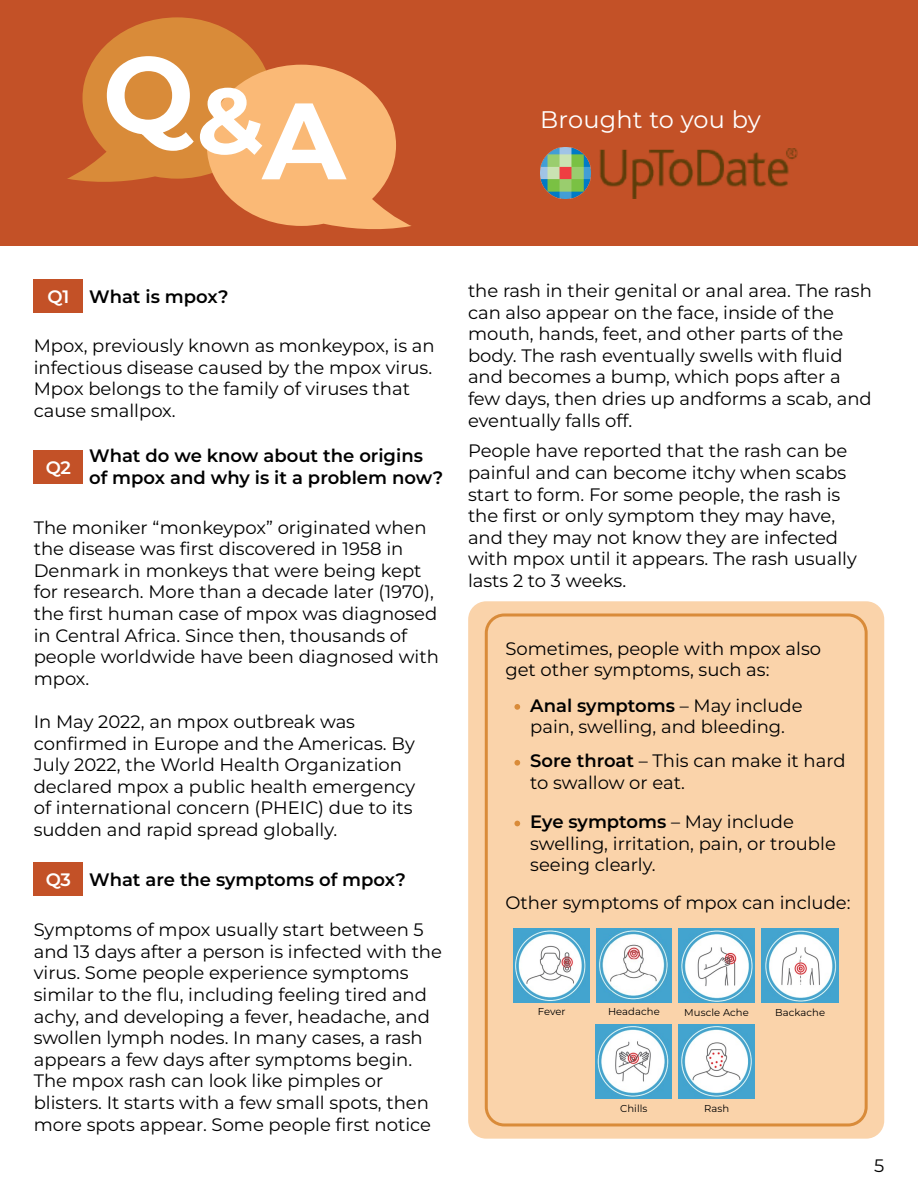
<style>
.page{position:relative;width:918px;height:1188px;background:#fff}
.page>*{position:absolute;margin:0;border:0;box-sizing:border-box;transform-origin:0 0}
.t1{font:700 108.45px "Montserrat";color:#fff}
.t2{font:24px "Montserrat";letter-spacing:.01em;color:#fff}
.t3{font:18px/21.6px "Montserrat";color:#000}
.t4{font:600 18px/21.6px "Montserrat";color:#000}
.t5{font:600 18px "Montserrat";color:#fff}
.t6{font:10.05px "Montserrat";letter-spacing:.01em;color:#000}
.s1{font-size:93.15px}
.s2{font-weight:600}
</style>
<div class="page">
<div style="left:468px;top:601px;width:416px;height:538px;background:#fad3aa;border-radius:18px"></div>
<div style="left:0;top:0;width:918px;height:245px;background:#c35127"></div>
<svg style="left:67px;top:17px;width:344px;height:212px"></svg>
<img style="left:600px;top:149px;width:198px;height:49px">
<img style="left:540px;top:148px;width:50px;height:50px">
<div style="left:34px;top:280px;width:49px;height:33px;background:#c35127"></div>
<div style="left:34px;top:863px;width:49px;height:33px;background:#c35127"></div>
<div style="left:34px;top:450px;width:49px;height:34px;background:#c35127"></div>
<div style="left:485px;top:614px;width:383px;height:512px;border:3px solid #d98b39;border-radius:18px"></div>
<img style="left:514px;top:929px;width:76px;height:73px">
<img style="left:762px;top:929px;width:77px;height:74px">
<img style="left:596px;top:929px;width:76px;height:74px">
<img style="left:596px;top:1024px;width:76px;height:74px">
<img style="left:678px;top:929px;width:77px;height:74px">
<img style="left:678px;top:1024px;width:77px;height:74px">
<svg style="left:514px;top:704px;width:6px;height:6px"></svg>
<svg style="left:514px;top:760px;width:6px;height:6px"></svg>
<svg style="left:514px;top:821px;width:6px;height:5px"></svg>
<h1 class="t1" style="left:103px;top:46px;width:244px">Q<span class="s1">&amp;</span>A</h1>
<h2 class="t2" style="left:540px;top:103px;width:222px">Brought to you by</h2>
<p class="t5" style="left:47px;top:285px;width:23px">Q1</p>
<p class="t4" style="left:89px;top:285px;width:141px">What is mpox?</p>
<p class="t3" style="left:34px;top:334px;width:402px">Mpox, previously known as monkeypox, is an infectious disease caused by the mpox virus.<br>Mpox belongs to the family of viruses that cause smallpox.</p>
<p class="t5" style="left:46px;top:455px;width:27px">Q2</p>
<p class="t4" style="left:89px;top:445px;width:356px">What do we know about the origins of mpox and why is it a problem now?</p>
<p class="t3" style="left:34px;top:516px;width:407px">The moniker “monkeypox” originated when the disease was first discovered in 1958 in Denmark in monkeys that were being kept for research. More than a decade later (1970), the first human case of mpox was diagnosed in Central Africa. Since then, thousands of people worldwide have been diagnosed with mpox.</p>
<p class="t3" style="left:34px;top:710px;width:383px">In May 2022, an mpox outbreak was confirmed in Europe and the Americas. By July 2022, the World Health Organization declared mpox a public health emergency of international concern (PHEIC) due to its sudden and rapid spread globally.</p>
<p class="t5" style="left:46px;top:868px;width:27px">Q3</p>
<p class="t4" style="left:89px;top:869px;width:318px">What are the symptoms of mpox?</p>
<p class="t3" style="left:34px;top:918px;width:410px">Symptoms of mpox usually start between 5 and 13 days after a person is infected with the virus. Some people experience symptoms similar to the flu, including feeling tired and achy, and developing a fever, headache, and swollen lymph nodes. In many cases, a rash appears a few days after symptoms begin.<br>The mpox rash can look like pimples or blisters. It starts with a few small spots, then more spots appear. Some people first notice</p>
<p class="t3" style="left:468px;top:279px;width:405px">the rash in their genital or anal area. The rash can also appear on the face, inside of the mouth, hands, feet, and other parts of the body. The rash eventually swells with fluid and becomes a bump, which pops after a few days, then dries up andforms a scab, and eventually falls off.</p>
<p class="t3" style="left:468px;top:440px;width:390px">People have reported that the rash can be painful and can become itchy when scabs start to form. For some people, the rash is the first or only symptom they may have, and they may not know they are infected with mpox until it appears. The rash usually lasts 2 to 3 weeks.</p>
<p class="t3" style="left:505px;top:637px;width:317px">Sometimes, people with mpox also get other symptoms, such as:</p>
<p class="t3" style="left:530px;top:694px;width:274px"><span class="s2">Anal symptoms</span> – May include pain, swelling, and bleeding.</p>
<p class="t3" style="left:530px;top:750px;width:317px"><span class="s2">Sore throat</span> – This can make it hard to swallow or eat.</p>
<p class="t3" style="left:530px;top:811px;width:307px"><span class="s2">Eye symptoms</span> – May include swelling, irritation, pain, or trouble seeing clearly.</p>
<p class="t3" style="left:505px;top:891px;width:347px">Other symptoms of mpox can include:</p>
<p class="t6" style="left:538px;top:1005px;width:29px">Fever</p>
<p class="t6" style="left:608px;top:1005px;width:53px">Headache</p>
<p class="t6" style="left:775px;top:1006px;width:51px">Backache</p>
<p class="t6" style="left:684px;top:1006px;width:66px">Muscle Ache</p>
<p class="t6" style="left:620px;top:1101px;width:29px">Chills</p>
<p class="t6" style="left:704px;top:1101px;width:27px">Rash</p>
<p class="t3" style="left:874px;top:1154px;width:12px">5</p>
</div>
